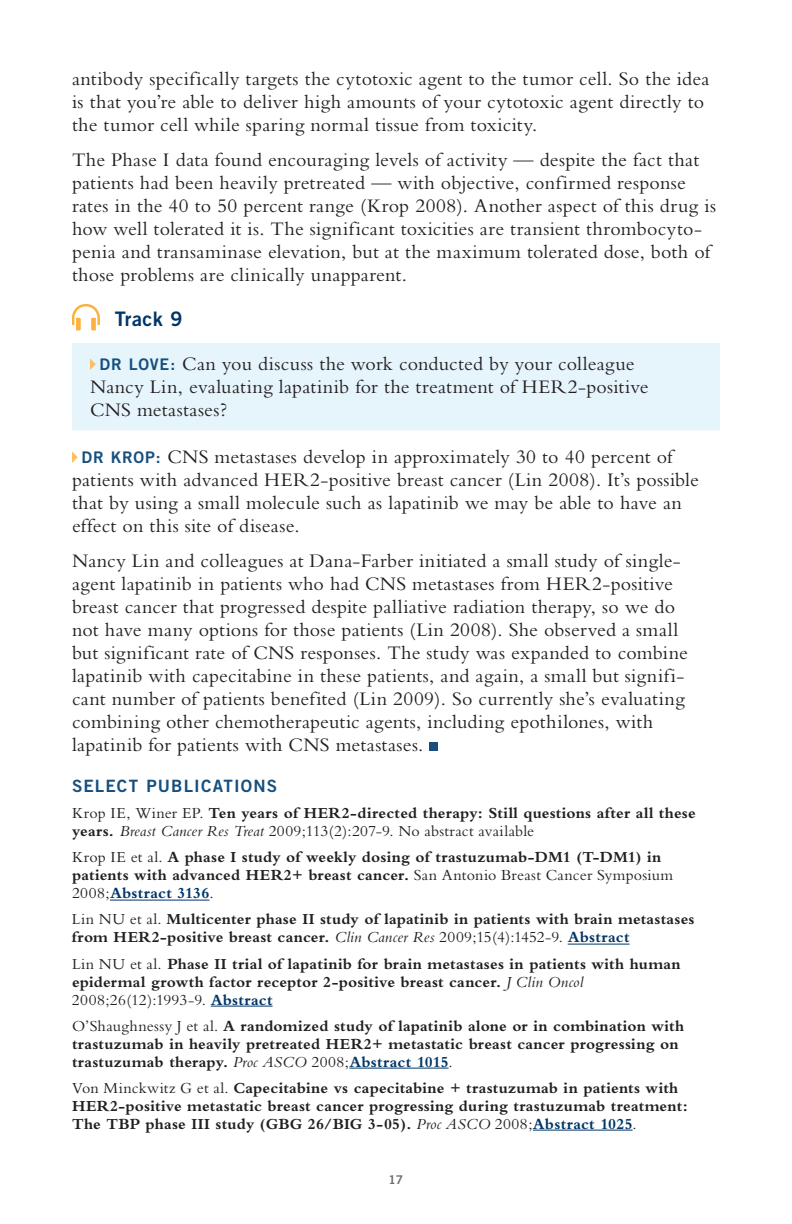
<style>
.page{position:relative;width:792px;height:1224px;background:#fff}
.page>*{position:absolute;margin:0;border:0;box-sizing:border-box;transform-origin:0 0}
.t1{font:20px/23px "Bembo RTP Std";letter-spacing:.01em;color:#231f20}
.t2{font:20px "Trade Gothic LT Std Bd 2";letter-spacing:.015em;color:#003667}
.t3{font:17px "Trade Gothic LT Std Bd 2";letter-spacing:.065em;color:#164f7e}
.t4{font:700 16px/18px "Bembo RTP Std";letter-spacing:.01em;color:#231f20}
.t5{font:12px "Trade Gothic LT Std Bd 2";color:#6c6d70}
.s1{font-family:"Trade Gothic LT Std Bd 2";font-size:16px;color:#164f7e}
.s2{font-weight:400}
.s3{font-weight:400;font-style:italic}
.s4{color:#003667}
</style>
<div class="page">
<div style="left:72px;top:343px;width:648px;height:87px;background:#e6f4fb"></div>
<hr style="left:110px;top:900px;width:99px;height:1px;background:#003667">
<hr style="left:568px;top:944px;width:62px;height:1px;background:#003667">
<hr style="left:211px;top:1006px;width:62px;height:1px;background:#003667">
<hr style="left:349px;top:1068px;width:100px;height:1px;background:#003667">
<hr style="left:533px;top:1130px;width:100px;height:1px;background:#003667">
<svg style="left:72px;top:304px;width:28px;height:26px"></svg>
<svg style="left:90px;top:358px;width:6px;height:12px"></svg>
<svg style="left:72px;top:451px;width:6px;height:12px"></svg>
<div style="left:430px;top:742px;width:8px;height:9px;background:#164f7e"></div>
<p class="t1" style="left:72px;top:67px;width:639px">antibody specifically targets the cytotoxic agent to the tumor cell. So the idea is that you’re able to deliver high amounts of your cytotoxic agent directly to the tumor cell while sparing normal tissue from toxicity.</p>
<p class="t1" style="left:72px;top:148px;width:646px">The Phase I data found encouraging levels of activity — despite the fact that patients had been heavily pretreated — with objective, confirmed response rates in the 40 to 50 percent range (Krop 2008). Another aspect of this drug is how well tolerated it is. The significant toxicities are transient thrombocyto&shy;penia and transaminase elevation, but at the maximum tolerated dose, both of those problems are clinically unapparent.</p>
<p class="t2" style="left:115px;top:306px;width:69px">Track 9</p>
<p class="t1" style="left:90px;top:352px;width:560px;text-indent:10px"><span class="s1">DR LOVE:</span> Can you discuss the work conducted by your colleague<br>Nancy Lin, evaluating lapatinib for the treatment of HER2-positive<br>CNS metastases?</p>
<p class="t1" style="left:72px;top:445px;width:628px;text-indent:10px"><span class="s1">DR KROP:</span> CNS metastases develop in approximately 30 to 40 percent of patients with advanced HER2-positive breast cancer (Lin 2008). It’s possible that by using a small molecule such as lapatinib we may be able to have an effect on this site of disease.</p>
<p class="t1" style="left:72px;top:548px;width:617px">Nancy Lin and colleagues at Dana-Farber initiated a small study of single&shy;agent lapatinib in patients who had CNS metastases from HER2-positive breast cancer that progressed despite palliative radiation therapy, so we do not have many options for those patients (Lin 2008). She observed a small but significant rate of CNS responses. The study was expanded to combine lapatinib with capecitabine in these patients, and again, a small but signifi&shy;cant number of patients benefited (Lin 2009). So currently she’s evaluating combining other chemotherapeutic agents, including epothilones, with lapatinib for patients with CNS metastases.</p>
<p class="t3" style="left:72px;top:776px;width:207px">SELECT PUBLICATIONS</p>
<p class="t4" style="left:72px;top:804px;width:625px"><span class="s2">Krop IE, Winer EP.</span> Ten years of HER2-directed therapy: Still questions after all these years. <span class="s3">Breast Cancer Res Treat</span> <span class="s2">2009;113(2):207-9. No abstract available</span></p>
<p class="t4" style="left:72px;top:848px;width:603px"><span class="s2">Krop IE et al.</span> A phase I study of weekly dosing of trastuzumab-DM1 (T-DM1) in patients with advanced HER2+ breast cancer. <span class="s2">San Antonio Breast Cancer Symposium<br>2008;</span><span class="s4">Abstract 3136</span><span class="s2">.</span></p>
<p class="t4" style="left:72px;top:910px;width:624px"><span class="s2">Lin NU et al.</span> Multicenter phase II study of lapatinib in patients with brain metastases from HER2-positive breast cancer. <span class="s3">Clin Cancer Res</span> <span class="s2">2009;15(4):1452-9.</span> <span class="s4">Abstract</span></p>
<p class="t4" style="left:72px;top:954px;width:610px"><span class="s2">Lin NU et al.</span> Phase II trial of lapatinib for brain metastases in patients with human epidermal growth factor receptor 2-positive breast cancer. <span class="s3">J Clin Oncol<br></span><span class="s2">2008;26(12):1993-9.</span> <span class="s4">Abstract</span></p>
<p class="t4" style="left:72px;top:1016px;width:614px"><span class="s2">O’Shaughnessy J et al.</span> A randomized study of lapatinib alone or in combination with trastuzumab in heavily pretreated HER2+ metastatic breast cancer progressing on trastuzumab therapy. <span class="s3">Proc ASCO</span> <span class="s2">2008;</span><span class="s4">Abstract 1015</span><span class="s2">.</span></p>
<p class="t4" style="left:72px;top:1078px;width:617px"><span class="s2">Von Minckwitz G et al.</span> Capecitabine vs capecitabine + trastuzumab in patients with<br>HER2-positive metastatic breast cancer progressing during trastuzumab treatment:<br>The TBP phase III study (GBG 26/BIG 3-05). <span class="s3">Proc ASCO</span> <span class="s2">2008;</span><span class="s4">Abstract 1025</span><span class="s2">.</span></p>
<p class="t5" style="left:389px;top:1172px;width:16px">17</p>
</div>
